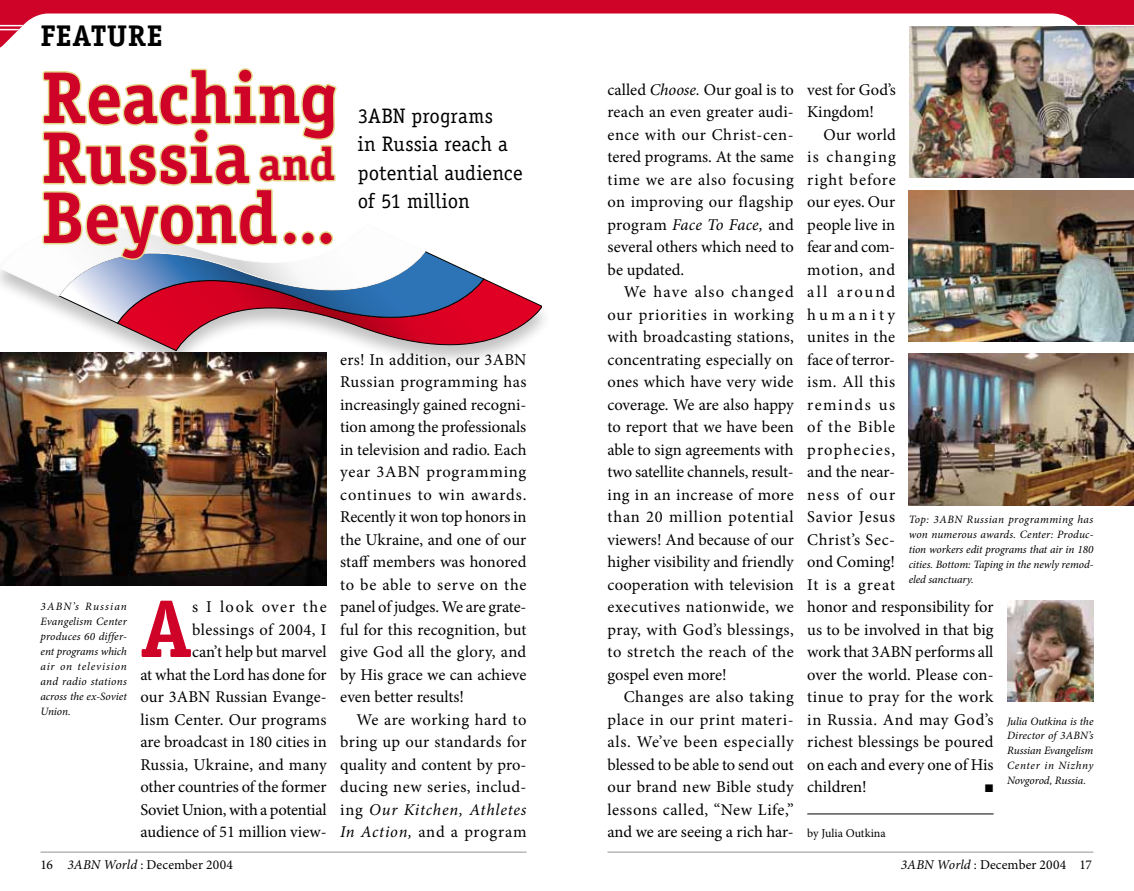
<style>
.page{position:relative;width:1134px;height:891px;background:#fff}
.page>*{position:absolute;margin:0;border:0;box-sizing:border-box;transform-origin:0 0}
.t1{font:700 82.2px "Officina Serif";color:#cf0227}
.t2{font:700 73.5px/60px "Officina Serif";letter-spacing:-.01em;color:#cf0227;text-align:justify}
.t3{font:700 30px "Officina Serif";color:#000}
.t4{font:21px/28.5px "Officina Serif";color:#000}
.t5{font:16.5px/22.5px "Minion Pro";letter-spacing:.01em;color:#000;text-align:justify}
.t6{font:13.5px "Minion Pro";letter-spacing:.01em;color:#000}
.t7{font:12px "Minion Pro";color:#000}
.t8{font:italic 11.25px/15px "Minion Pro";letter-spacing:-.005em;color:#000;text-align:justify}
.t9{font:10.5px "Monotype Sorts";color:#000}
.s1{font-size:46.5px}
.s2{font-size:58.5px}
.s3{font-style:italic}
</style>
<div class="page">
<svg style="left:118px;top:350px;width:388px;height:11px"></svg>
<svg style="left:484px;top:278px;width:58px;height:72px"></svg>
<svg style="left:82px;top:251px;width:402px;height:99px"></svg>
<svg style="left:0;top:251px;width:426px;height:72px"></svg>
<hr style="left:807px;top:814px;width:187px;height:1px;background:#000">
<img style="left:1007px;top:600px;width:87px;height:102px">
<svg style="left:0;top:0;width:1134px;height:48px"></svg>
<hr style="left:0;top:25px;width:1134px;height:1px;background:#fff">
<hr style="left:0;top:29px;width:1134px;height:1px;background:#fff">
<svg style="left:41px;top:68px;width:297px;height:194px"></svg>
<div style="left:283px;top:231px;width:14px;height:14px;border:3px solid #e4d587;border-radius:50%"></div>
<div style="left:301px;top:231px;width:14px;height:14px;border:3px solid #e4d587;border-radius:50%"></div>
<div style="left:319px;top:231px;width:14px;height:14px;border:3px solid #e4d587;border-radius:50%"></div>
<img style="left:0;top:353px;width:327px;height:233px">
<img style="left:909px;top:190px;width:225px;height:151px">
<img style="left:909px;top:26px;width:225px;height:151px">
<img style="left:909px;top:354px;width:225px;height:151px">
<hr style="left:40px;top:852px;width:486px;height:1px;background:#959595">
<hr style="left:608px;top:852px;width:486px;height:1px;background:#959595">
<h3 class="t3" style="left:40px;top:17px;width:105px">Feature</h3>
<h2 class="t2" style="left:41px;top:67px;width:298px">Reaching Russia <span class="s1">and </span>Beyond<span class="s2">...</span></h2>
<p class="t4" style="left:358px;top:102px;width:167px">3ABN programs<br>in Russia reach a potential audience of 51 million</p>
<p class="t8" style="left:41px;top:599px;width:88px">3ABN’s Russian Evangelism Center produces 60 differ&shy;ent programs which air on television and radio stations across the ex-Soviet Union.</p>
<p class="t5" style="left:140px;top:596px;width:188px;text-align:right">s I look over the blessings of 2004, I<br>can’t help but marvel<br>at what the Lord has done for our 3ABN Russian Evange&shy;lism Center. Our programs are broadcast in 180 cities in<br>Russia, Ukraine, and many other countries of the former<br>Soviet Union, with a potential audience of 51 million view-</p>
<h1 class="t1" style="left:140px;top:578px;width:53px">A</h1>
<p class="t5" style="left:340px;top:348px;width:188px">ers! In addition, our 3ABN Russian programming has increasingly gained recogni&shy;tion among the professionals in television and radio. Each year 3ABN programming continues to win awards.<br>Recently it won top honors in the Ukraine, and one of our staff members was honored to be able to serve on the panel of judges. We are grate&shy;ful for this recognition, but give God all the glory, and by His grace we can achieve even better results!</p>
<p class="t5" style="left:340px;top:708px;width:188px;text-indent:16px">We are working hard to bring up our standards for quality and content by pro&shy;ducing new series, includ&shy;ing <span class="s3">Our Kitchen, Athletes In Action,</span> and a program</p>
<p class="t5" style="left:608px;top:78px;width:188px">called <span class="s3">Choose.</span> Our goal is to reach an even greater audi&shy;ence with our Christ-cen&shy;tered programs. At the same time we are also focusing on improving our flagship program <span class="s3">Face To Face,</span> and several others which need to be updated.</p>
<p class="t5" style="left:608px;top:281px;width:188px;text-indent:16px">We have also changed our priorities in working with broadcasting stations, concentrating especially on ones which have very wide coverage. We are also happy to report that we have been able to sign agreements with two satellite channels, result&shy;ing in an increase of more than 20 million potential viewers! And because of our higher visibility and friendly cooperation with television executives nationwide, we pray, with God’s blessings, to stretch the reach of the gospel even more!</p>
<p class="t5" style="left:608px;top:686px;width:188px;text-indent:16px">Changes are also taking place in our print materi&shy;als. We’ve been especially blessed to be able to send out our brand new Bible study lessons called, “New Life,” and we are seeing a rich har-</p>
<p class="t5" style="left:807px;top:78px;width:90px">vest for God’s<br>Kingdom!</p>
<p class="t5" style="left:807px;top:123px;width:188px;text-align:left;text-indent:16px">Our world<br>is changing<br>right before<br>our eyes. Our<br>people live in<br>fear and com-<br>motion, and<br>all around<br>humanity<br>unites in the<br>face of terror-<br>ism. All this<br>reminds us<br>of the Bible<br>prophecies,<br>and the near-<br>ness of our<br>Savior Jesus<br>Christ’s Sec-<br>ond Coming!<br>It is a great<br>honor and responsibility for us to be involved in that big work that 3ABN performs all over the world. Please con&shy;tinue to pray for the work in Russia. And may God’s richest blessings be poured on each and every one of His children!</p>
<p class="t8" style="left:909px;top:512px;width:186px">Top: 3ABN Russian programming has won numerous awards. Center: Produc&shy;tion workers edit programs that air in 180 cities. Bottom: Taping in the newly remod&shy;eled sanctuary.</p>
<p class="t8" style="left:1007px;top:713px;width:88px">Julia Outkina is the Director of 3ABN’s Russian Evangelism Center in Nizhny Novgorod, Russia.</p>
<p class="t9" style="left:985px;top:784px;width:9px">n</p>
<p class="t7" style="left:807px;top:825px;width:80px">by Julia Outkina</p>
<p class="t6" style="left:40px;top:855px;width:194px">16 <span class="s3">3ABN World</span> : December 2004</p>
<p class="t6" style="left:901px;top:855px;width:193px"><span class="s3">3ABN World</span> : December 2004 17</p>
</div>
